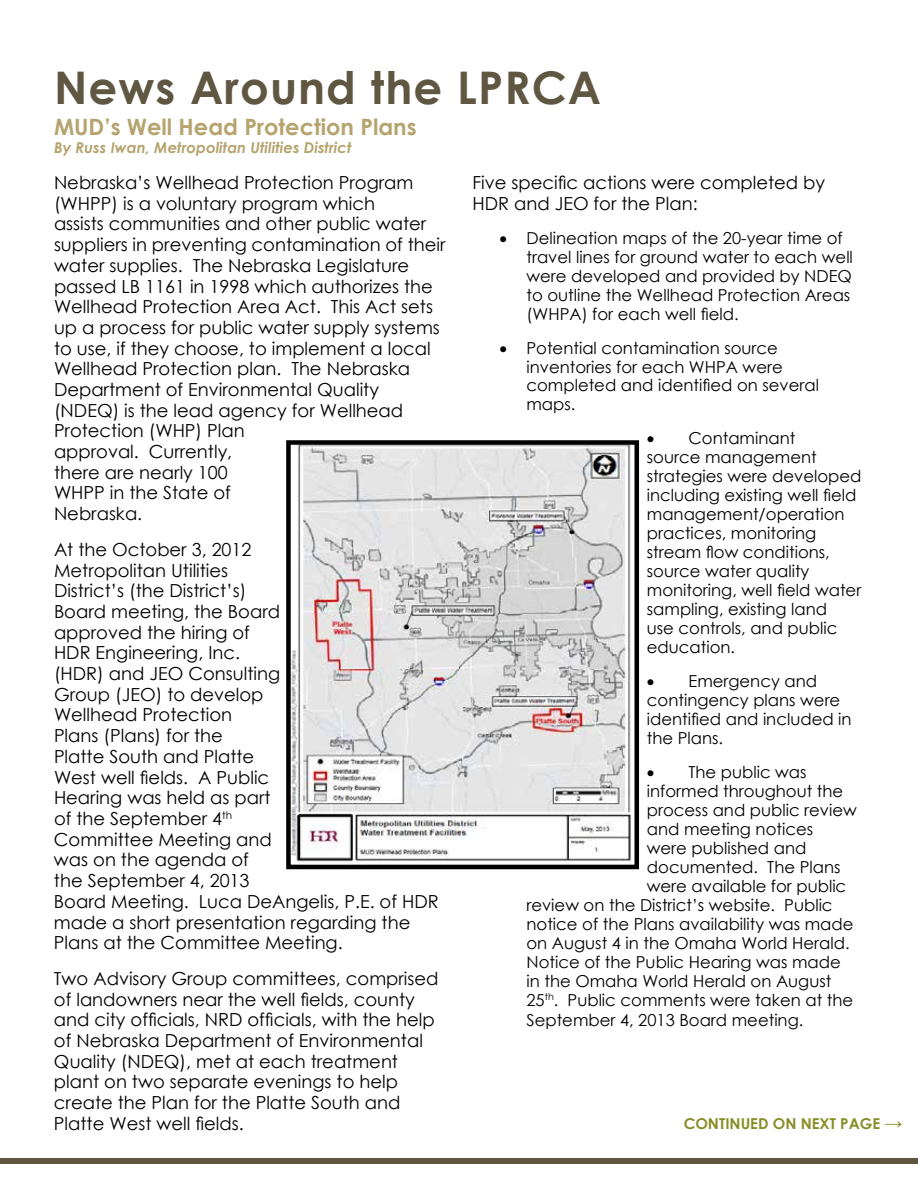
<style>
.page{position:relative;width:918px;height:1188px;background:#fff}
.page>*{position:absolute;margin:0;border:0;box-sizing:border-box;transform-origin:0 0}
.t1{font:700 45px "Century Gothic";letter-spacing:.025em;color:#5f5741}
.t2{font:700 22.5px "Century Gothic";color:#b6a46f}
.t3{font:18px/20.7px "Century Gothic";color:#000}
.t4{font:16.5px/18.9px "Century Gothic";color:#000}
.t5{font:italic 700 15px "Century Gothic";color:#b6a46f}
.t6{font:700 15px "Century Gothic";color:#878e26}
.s1{font-size:18px}
</style>
<div class="page">
<div style="left:0;top:1158px;width:918px;height:6px;background:#5f5741"></div>
<img style="left:291px;top:445px;width:340px;height:419px">
<div style="left:286px;top:440px;width:353px;height:429px;border:4px solid #000"></div>
<h1 class="t1" style="left:54px;top:54px;width:549px">News Around the LPRCA</h1>
<p class="t2" style="left:54px;top:109px;width:364px">MUD’s Well Head Protection Plans</p>
<p class="t5" style="left:54px;top:136px;width:299px">By Russ Iwan, Metropolitan Utilities District</p>
<p class="t3" style="left:54px;top:172px;width:393px">Nebraska’s Wellhead Protection Program (WHPP) is a voluntary program which<br>assists communities and other public water suppliers in preventing contamination of their water supplies. The Nebraska Legislature passed LB 1161 in 1998 which authorizes the Wellhead Protection Area Act. This Act sets up a process for public water supply systems to use, if they choose, to implement a local Wellhead Protection plan. The Nebraska Department of Environmental Quality (NDEQ) is the lead agency for Wellhead Protection (WHP) Plan<br>approval. Currently,<br>there are nearly 100<br>WHPP in the State of<br>Nebraska.</p>
<p class="t3" style="left:54px;top:539px;width:386px">At the October 3, 2012<br>Metropolitan Utilities<br>District’s (the District’s)<br>Board meeting, the Board<br>approved the hiring of<br>HDR Engineering, Inc.<br>(HDR) and JEO Consulting<br>Group (JEO) to develop<br>Wellhead Protection<br>Plans (Plans) for the<br>Platte South and Platte<br>West well fields. A Public<br>Hearing was held as part<br>of the September 4<sup>th<br></sup>Committee Meeting and<br>was on the agenda of<br>the September 4, 2013<br>Board Meeting. Luca DeAngelis, P.E. of HDR made a short presentation regarding the<br>Plans at the Committee Meeting.</p>
<p class="t3" style="left:54px;top:968px;width:386px">Two Advisory Group committees, comprised of landowners near the well fields, county and city officials, NRD officials, with the help of Nebraska Department of Environmental Quality (NDEQ), met at each treatment plant on two separate evenings to help create the Plan for the Platte South and Platte West well fields.</p>
<p class="t3" style="left:472px;top:172px;width:354px">Five specific actions were completed by<br>HDR and JEO for the Plan:</p>
<p class="t4" style="left:526px;top:228px;width:328px;text-indent:-27px">• Delineation maps of the 20-year time of travel lines for ground water to each well were developed and provided by NDEQ to outline the Wellhead Protection Areas (WHPA) for each well field.</p>
<p class="t4" style="left:526px;top:338px;width:294px;text-indent:-27px">• Potential contamination source inventories for each WHPA were completed and identified on several maps.</p>
<p class="t4" style="left:647px;top:429px;width:216px">• Contaminant<br>source management strategies were developed including existing well field management/operation practices, monitoring stream flow conditions, source water quality monitoring, well field water sampling, existing land<br>use controls, and public education.</p>
<p class="t4" style="left:647px;top:671px;width:206px">• Emergency and contingency plans were identified and included in the Plans.</p>
<p class="t4" style="left:647px;top:762px;width:161px">• The public was</p>
<p class="t4" style="left:647px;top:781px;width:198px">informed throughout the</p>
<p class="t4" style="left:647px;top:800px;width:211px">process and public review</p>
<p class="t4" style="left:647px;top:819px;width:168px">and meeting notices</p>
<p class="t4" style="left:647px;top:838px;width:161px">were published and</p>
<p class="t4" style="left:647px;top:857px;width:195px">documented. The Plans</p>
<p class="t4" style="left:647px;top:876px;width:201px">were available for public</p>
<p class="t4" style="left:526px;top:895px;width:308px">review on the District’s website. Public</p>
<p class="t4" style="left:526px;top:914px;width:329px">notice of the Plans availability was made</p>
<p class="t4" style="left:526px;top:933px;width:325px">on August 4 in the Omaha World Herald.</p>
<p class="t4" style="left:526px;top:952px;width:316px">Notice of the Public Hearing was made</p>
<p class="t4" style="left:526px;top:971px;width:306px">in the Omaha World Herald on August</p>
<p class="t4" style="left:526px;top:990px;width:328px">25<sup>th</sup>. Public comments were taken at the</p>
<p class="t4" style="left:527px;top:1011px;width:278px">September 4, 2013 Board meeting.</p>
<p class="t6" style="left:684px;top:1112px;width:220px">CONTINUED ON NEXT PAGE <span class="s1">→</span></p>
</div>
